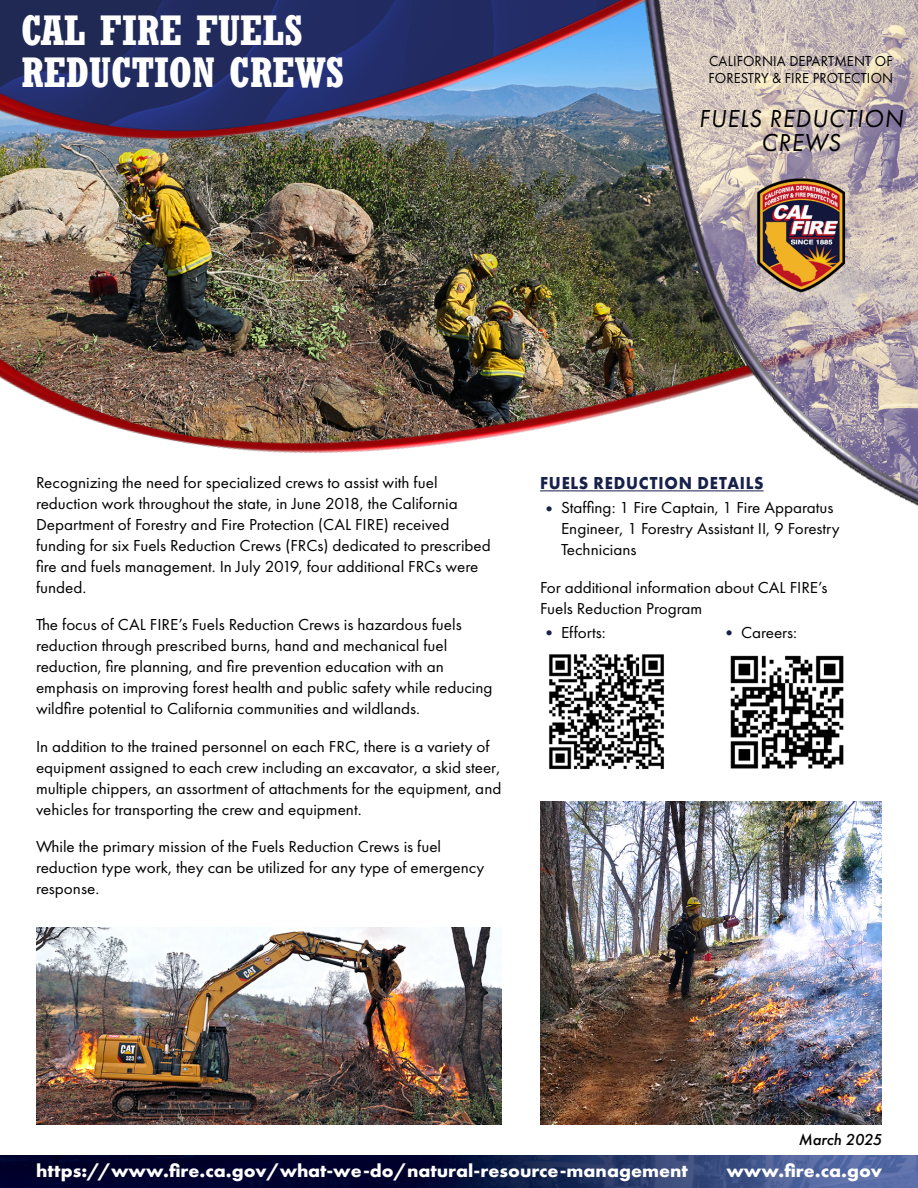
<style>
.page{position:relative;width:918px;height:1188px;background:#fff}
.page>*{position:absolute;margin:0;border:0;box-sizing:border-box;transform-origin:0 0}
.t1{font:700 condensed 42px/42px "Rockwell";color:#fff}
.t2{font:italic 25.5px "Futura PT";letter-spacing:.04em;color:#000;scale:.96 1}
.t3{font:700 18.75px "Futura PT";color:#fff;scale:1.04 1}
.Body_Text_-_specifications{font:700 18px "Futura PT";letter-spacing:.05em;color:#172149;scale:.92 1}
.t4{font:16.5px/21px "Futura PT";color:#000;scale:1.04 1}
.Date_text_variable{font:italic 500 16.5px "Futura PT";color:#000}
.t5{font:15px/16.5px "Futura PT";letter-spacing:.01em;color:#000;scale:.96 1}
.s1{font-weight:800;font-size:18.15px;color:#172149}
</style>
<div class="page">
<img style="left:0;top:1155px;width:918px;height:33px">
<img style="left:0;top:0;width:624px;height:71px">
<img style="left:0;top:71px;width:624px;height:382px">
<img style="left:624px;top:0;width:294px;height:506px">
<hr style="left:540px;top:490px;width:224px;height:1px;background:#172149">
<img style="left:549px;top:654px;width:115px;height:116px">
<img style="left:730px;top:655px;width:114px;height:114px">
<img style="left:36px;top:927px;width:465px;height:198px">
<img style="left:540px;top:801px;width:342px;height:324px">
<p class="t1" style="left:21px;top:9px;width:325px">CAL FIRE FUELS<br>REDUCTION CREWS</p>
<p class="t5" style="left:709px;top:53px;width:194px">CALIFORNIA DEPARTMENT OF<br>FORESTRY &amp; FIRE PROTECTION</p>
<p class="t2" style="left:699px;top:103px;width:214px">FUELS REDUCTION</p>
<p class="t2" style="left:761px;top:127px;width:84px">CREWS</p>
<p class="t4" style="left:36px;top:472px;width:439px">Recognizing the need for specialized crews to assist with fuel reduction work throughout the state, in June 2018, the California Department of Forestry and Fire Protection (CAL FIRE) received funding for six Fuels Reduction Crews (FRCs) dedicated to prescribed fire and fuels management. In July 2019, four additional FRCs were funded.</p>
<p class="t4" style="left:36px;top:614px;width:441px">The focus of CAL FIRE’s Fuels Reduction Crews is hazardous fuels reduction through prescribed burns, hand and mechanical fuel reduction, fire planning, and fire prevention education with an emphasis on improving forest health and public safety while reducing wildfire potential to California communities and wildlands.</p>
<p class="t4" style="left:36px;top:736px;width:449px">In addition to the trained personnel on each FRC, there is a variety of equipment assigned to each crew including an excavator, a skid steer, multiple chippers, an assortment of attachments for the equipment, and vehicles for transporting the crew and equipment.</p>
<p class="t4" style="left:36px;top:836px;width:433px">While the primary mission of the Fuels Reduction Crews is fuel reduction type work, they can be utilized for any type of emergency response.</p>
<p class="Body_Text_-_specifications" style="left:540px;top:471px;width:244px">FUELS REDUCTION DETAILS</p>
<p class="t4" style="left:561px;top:497px;width:270px;text-indent:-21px"><span class="s1">•</span> Staffing: 1 Fire Captain, 1 Fire Apparatus<br>Engineer, 1 Forestry Assistant II, 9 Forestry<br>Technicians</p>
<p class="t4" style="left:540px;top:577px;width:278px">For additional information about CAL FIRE’s<br>Fuels Reduction Program</p>
<p class="t4" style="left:540px;top:622px;width:65px"><span class="s1">•</span> Efforts:</p>
<p class="t4" style="left:720px;top:622px;width:76px"><span class="s1">•</span> Careers:</p>
<p class="Date_text_variable" style="left:798px;top:1129px;width:85px">March 2025</p>
<p class="t3" style="left:36px;top:1158px;width:628px">https://www.fire.ca.gov/what-we-do/natural-resource-management</p>
<p class="t3" style="left:726px;top:1158px;width:151px">www.fire.ca.gov</p>
</div>
